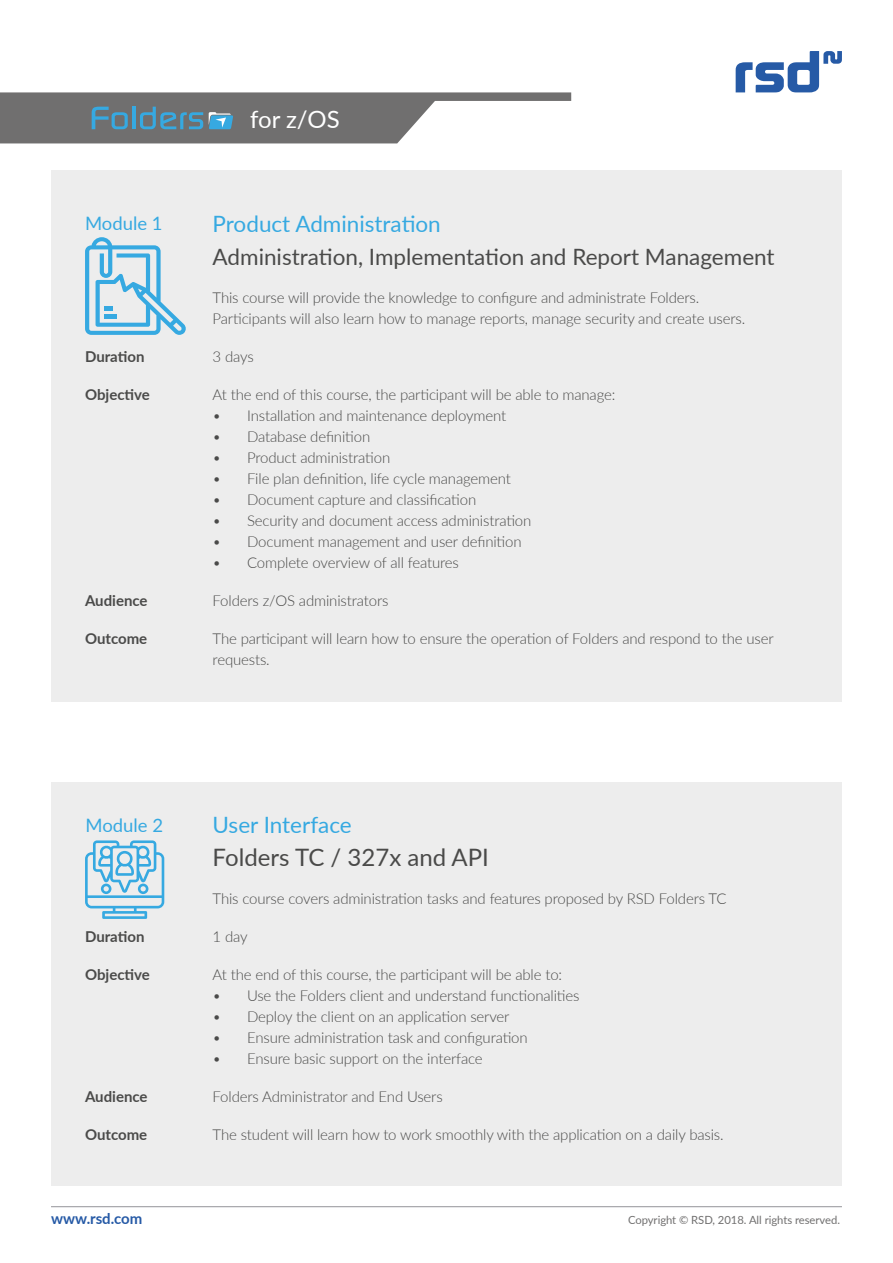
<style>
.page{position:relative;width:893px;height:1263px;background:#fff}
.page>*{position:absolute;margin:0;border:0;box-sizing:border-box;transform-origin:0 0}
.t1{font:24px "Lato";color:#4a4a49}
.t2{font:24px "Lato";color:#fff}
.t3{font:22.5px "Lato";color:#4a4a49}
.t4{font:22.5px "Lato";color:#36a9e1}
.t5{font:18.45px "Lato";color:#36a9e1}
.t6{font:300 15px/21px "Lato";letter-spacing:-.01em;color:#4a4a49}
.t7{font:700 15px "Lato";color:#4a4a49}
.t8{font:700 15px "Lato";letter-spacing:-.005em;color:#265aa6}
.t9{font:11.25px "Lato";letter-spacing:-.005em;color:#706f6f}
</style>
<div class="page">
<hr style="left:51px;top:1206px;width:791px;height:1px;background:#949499">
<div style="left:51px;top:170px;width:791px;height:532px;background:#ededed"></div>
<div style="left:51px;top:782px;width:791px;height:404px;background:#ededed"></div>
<svg style="left:736px;top:51px;width:106px;height:41px"></svg>
<svg style="left:0;top:92px;width:571px;height:51px"></svg>
<svg style="left:85px;top:237px;width:101px;height:98px"></svg>
<svg style="left:85px;top:840px;width:79px;height:79px"></svg>
<p class="t5" style="left:85px;top:210px;width:79px">Module 1</p>
<h1 class="t2" style="left:250px;top:102px;width:91px">for z/OS</h1>
<h2 class="t4" style="left:213px;top:208px;width:230px">Product Administration</h2>
<h2 class="t3" style="left:213px;top:241px;width:564px">Administration, Implementation and Report Management</h2>
<p class="t6" style="left:213px;top:286px;width:534px">This course will provide the knowledge to configure and administrate Folders.<br>Participants will also learn how to manage reports, manage security and create users.</p>
<p class="t7" style="left:85px;top:345px;width:61px">Duration</p>
<p class="t6" style="left:213px;top:345px;width:43px">3 days</p>
<p class="t7" style="left:85px;top:383px;width:66px">Objective</p>
<p class="t6" style="left:213px;top:383px;width:404px">At the end of this course, the participant will be able to manage:</p>
<p class="t6" style="left:213px;top:404px;width:295px">• Installation and maintenance deployment</p>
<p class="t6" style="left:213px;top:425px;width:159px">• Database definition</p>
<p class="t6" style="left:213px;top:446px;width:179px">• Product administration</p>
<p class="t6" style="left:213px;top:467px;width:300px">• File plan definition, life cycle management</p>
<p class="t6" style="left:213px;top:488px;width:265px">• Document capture and classification</p>
<p class="t6" style="left:213px;top:509px;width:320px">• Security and document access administration</p>
<p class="t6" style="left:213px;top:530px;width:311px">• Document management and user definition</p>
<p class="t6" style="left:213px;top:551px;width:248px">• Complete overview of all features</p>
<p class="t7" style="left:85px;top:589px;width:64px">Audience</p>
<p class="t6" style="left:213px;top:589px;width:177px">Folders z/OS administrators</p>
<p class="t7" style="left:85px;top:627px;width:64px">Outcome</p>
<p class="t6" style="left:213px;top:628px;width:563px">The participant will learn how to ensure the operation of Folders and respond to the user requests.</p>
<p class="t5" style="left:86px;top:812px;width:79px">Module 2</p>
<h2 class="t4" style="left:213px;top:809px;width:141px">User Interface</h2>
<h1 class="t1" style="left:213px;top:840px;width:278px">Folders TC / 327x and API</h1>
<p class="t6" style="left:213px;top:888px;width:515px">This course covers administration tasks and features proposed by RSD Folders TC</p>
<p class="t7" style="left:85px;top:925px;width:61px">Duration</p>
<p class="t6" style="left:213px;top:926px;width:37px">1 day</p>
<p class="t7" style="left:85px;top:963px;width:66px">Objective</p>
<p class="t6" style="left:213px;top:964px;width:351px">At the end of this course, the participant will be able to:</p>
<p class="t6" style="left:213px;top:985px;width:368px">• Use the Folders client and understand functionalities</p>
<p class="t6" style="left:213px;top:1006px;width:298px">• Deploy the client on an application server</p>
<p class="t6" style="left:213px;top:1027px;width:317px">• Ensure administration task and configuration</p>
<p class="t6" style="left:213px;top:1048px;width:272px">• Ensure basic support on the interface</p>
<p class="t7" style="left:85px;top:1085px;width:64px">Audience</p>
<p class="t6" style="left:213px;top:1086px;width:232px">Folders Administrator and End Users</p>
<p class="t7" style="left:85px;top:1124px;width:64px">Outcome</p>
<p class="t6" style="left:213px;top:1124px;width:513px">The student will learn how to work smoothly with the application on a daily basis.</p>
<p class="t8" style="left:51px;top:1207px;width:93px">www.rsd.com</p>
<p class="t9" style="left:628px;top:1212px;width:214px">Copyright © RSD, 2018. All rights reserved.</p>
</div>
